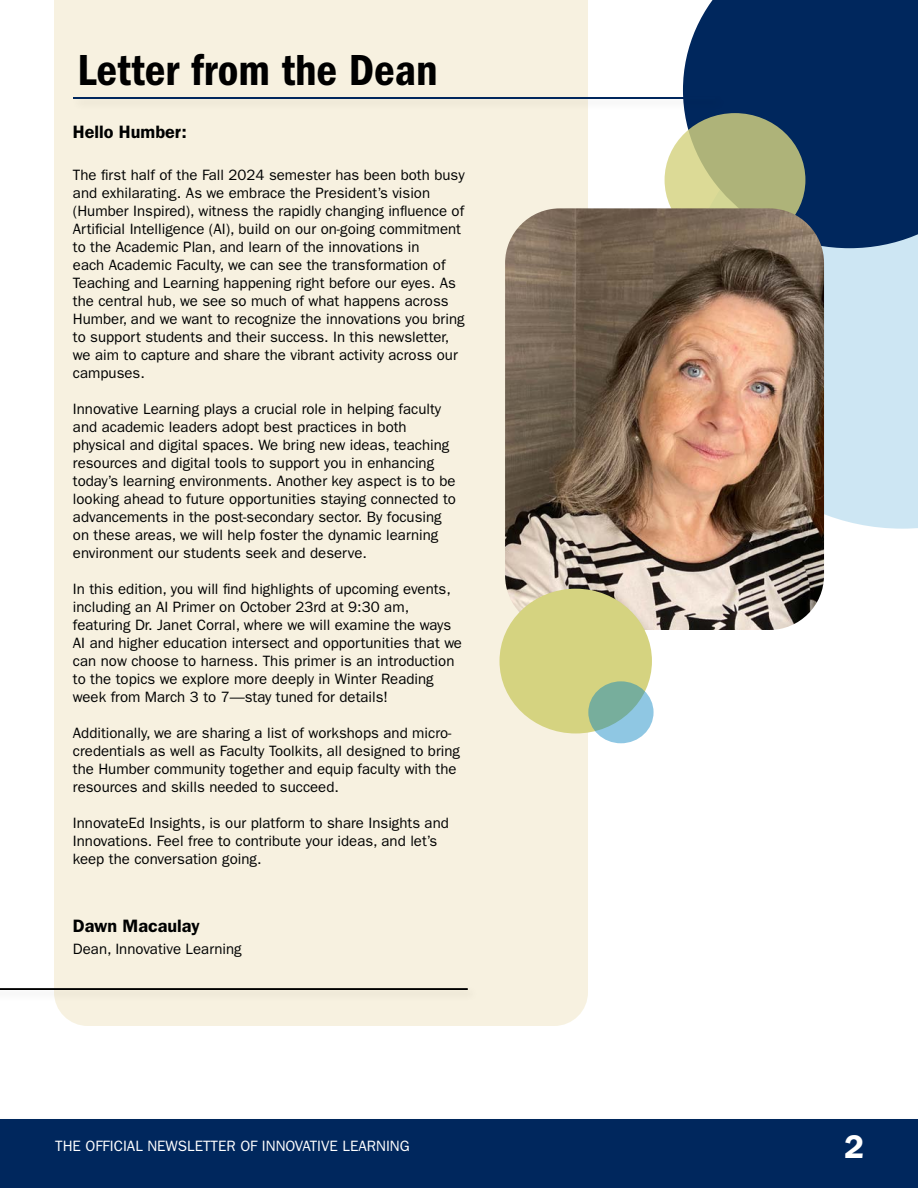
<style>
.page{position:relative;width:918px;height:1188px;background:#fff}
.page>*{position:absolute;margin:0;border:0;box-sizing:border-box;transform-origin:0 0}
.Heading{font:45px "ITC Franklin Gothic Std Dm Cd";color:#000}
.t1{font:600 33px "ITC Franklin Gothic Std";color:#fff}
.Subheads{font:600 18px "ITC Franklin Gothic Std";color:#000101}
.body{font:15px/18px "ITC Franklin Gothic Std";color:#000101}
.t2{font:15px "ITC Franklin Gothic Std";color:#fff}
</style>
<div class="page">
<div style="left:54px;top:0;width:534px;height:1026px;background:#f7f1e0"></div>
<div style="left:824px;top:248px;width:94px;height:281px;background:#cde6f3"></div>
<div style="left:0;top:1119px;width:918px;height:69px;background:#00275d"></div>
<div style="left:683px;top:0;width:235px;height:248px;background:#00275d"></div>
<svg style="left:665px;top:113px;width:140px;height:134px;background:#b9bd80"></svg>
<div style="left:71px;top:94px;width:655px;height:17px;background:#000;opacity:.12"></div>
<hr style="left:73px;top:97px;width:641px;height:2px;background:#00275d">
<div style="left:0;top:985px;width:480px;height:18px;background:#000;opacity:.12"></div>
<svg style="left:0;top:988px;width:468px;height:2px"></svg>
<img style="left:505px;top:208px;width:319px;height:422px">
<div style="left:500px;top:589px;width:152px;height:144px;background:#d5d380;border-radius:50%"></div>
<svg style="left:588px;top:681px;width:66px;height:62px;background:#83b9ba"></svg>
<h2 class="Heading" style="left:77px;top:44px;width:362px">Letter from the Dean</h2>
<h3 class="Subheads" style="left:73px;top:122px;width:116px">Hello Humber:</h3>
<p class="body" style="left:73px;top:166px;width:393px">The first half of the Fall 2024 semester has been both busy and exhilarating. As we embrace the President’s vision (Humber Inspired), witness the rapidly changing influence of Artificial Intelligence (AI), build on our on-going commitment to the Academic Plan, and learn of the innovations in<br>each Academic Faculty, we can see the transformation of Teaching and Learning happening right before our eyes. As the central hub, we see so much of what happens across Humber, and we want to recognize the innovations you bring to support students and their success. In this newsletter, we aim to capture and share the vibrant activity across our campuses.</p>
<p class="body" style="left:73px;top:400px;width:385px">Innovative Learning plays a crucial role in helping faculty and academic leaders adopt best practices in both physical and digital spaces. We bring new ideas, teaching resources and digital tools to support you in enhancing today’s learning environments. Another key aspect is to be looking ahead to future opportunities staying connected to advancements in the post-secondary sector. By focusing on these areas, we will help foster the dynamic learning environment our students seek and deserve.</p>
<p class="body" style="left:73px;top:580px;width:391px">In this edition, you will find highlights of upcoming events, including an AI Primer on October 23rd at 9:30 am, featuring Dr. Janet Corral, where we will examine the ways AI and higher education intersect and opportunities that we can now choose to harness. This primer is an introduction to the topics we explore more deeply in Winter Reading week from March 3 to 7—stay tuned for details!</p>
<p class="body" style="left:73px;top:724px;width:389px">Additionally, we are sharing a list of workshops and micro&shy;credentials as well as Faculty Toolkits, all designed to bring the Humber community together and equip faculty with the resources and skills needed to succeed.</p>
<p class="body" style="left:73px;top:814px;width:378px">InnovateEd Insights, is our platform to share Insights and<br>Innovations. Feel free to contribute your ideas, and let’s keep the conversation going.</p>
<h3 class="Subheads" style="left:73px;top:916px;width:128px">Dawn Macaulay</h3>
<p class="body" style="left:73px;top:940px;width:170px">Dean, Innovative Learning</p>
<p class="t2" style="left:55px;top:1137px;width:356px">THE OFFICIAL NEWSLETTER OF INNOVATIVE LEARNING</p>
<h2 class="t1" style="left:844px;top:1127px;width:21px">2</h2>
</div>
